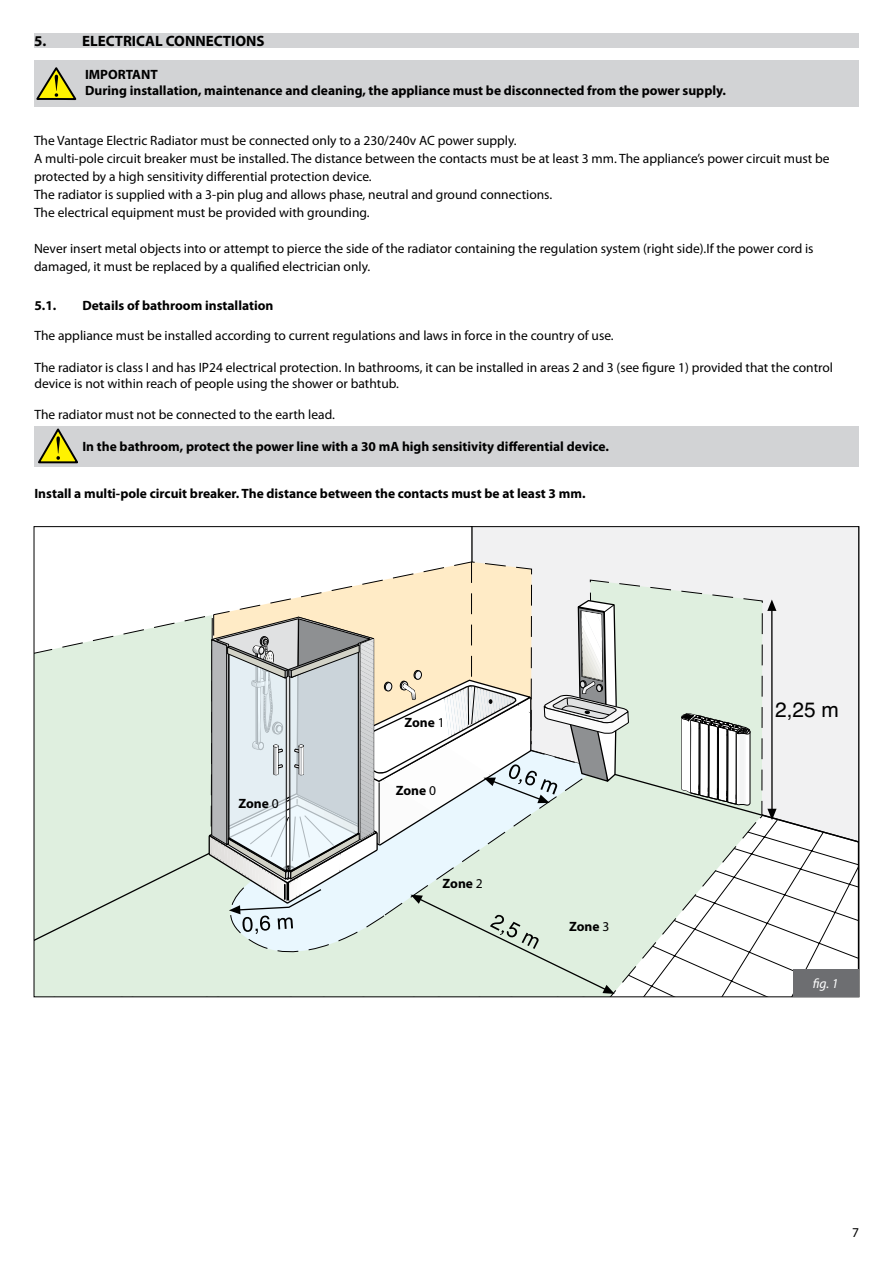
<style>
.page{position:relative;width:893px;height:1263px;background:#fff}
.page>*{position:absolute;margin:0;border:0;box-sizing:border-box;transform-origin:0 0}
.t1{font:20.85px "Helvetica";color:#000}
.t2{font:700 15px "Myriad Pro";color:#000}
.t3{font:13.5px/18px "Myriad Pro";color:#000}
.t4{font:700 13.5px/16.5px "Myriad Pro";color:#000}
.t5{font:italic 13.5px "Myriad Pro";color:#fff}
.s1{font-weight:400}
</style>
<div class="page">
<div style="left:34px;top:33px;width:825px;height:15px;background:#d2d3d5"></div>
<div style="left:34px;top:61px;width:825px;height:46px;background:#d2d3d5"></div>
<svg style="left:36px;top:67px;width:41px;height:34px"></svg>
<div style="left:34px;top:426px;width:825px;height:41px;background:#d2d3d5"></div>
<div style="left:473px;top:528px;width:384px;height:194px;background:#f1f1f2"></div>
<svg style="left:36px;top:579px;width:727px;height:143px"></svg>
<svg style="left:36px;top:722px;width:821px;height:273px"></svg>
<div style="left:193px;top:739px;width:13px;height:234px;background:#dfefdf"></div>
<hr style="left:771px;top:610px;width:2px;height:199px;background:#000">
<svg style="left:767px;top:599px;width:9px;height:12px"></svg>
<svg style="left:767px;top:809px;width:9px;height:11px"></svg>
<svg style="left:206px;top:562px;width:423px;height:432px"></svg>
<hr style="left:750px;top:727px;width:1px;height:78px;background:#fff">
<svg style="left:680px;top:569px;width:70px;height:385px"></svg>
<svg style="left:38px;top:428px;width:40px;height:36px"></svg>
<div style="left:793px;top:969px;width:66px;height:28px;background:#6d6e71"></div>
<p class="t2" style="left:34px;top:31px;width:232px">5. ELECTRICAL CONNECTIONS</p>
<p class="t4" style="left:85px;top:65px;width:643px">IMPORTANT<br>During installation, maintenance and cleaning, the appliance must be disconnected from the power supply.</p>
<p class="t3" style="left:34px;top:131px;width:797px">The Vantage Electric Radiator must be connected only to a 230/240v AC power supply.<br>A multi-pole circuit breaker must be installed. The distance between the contacts must be at least 3 mm. The appliance’s power circuit must be protected by a high sensitivity differential protection device.<br>The radiator is supplied with a 3-pin plug and allows phase, neutral and ground connections.<br>The electrical equipment must be provided with grounding.</p>
<p class="t3" style="left:34px;top:239px;width:781px">Never insert metal objects into or attempt to pierce the side of the radiator containing the regulation system (right side).If the power cord is damaged, it must be replaced by a qualified electrician only.</p>
<p class="t4" style="left:34px;top:297px;width:24px">5.1.</p>
<p class="t4" style="left:82px;top:297px;width:193px">Details of bathroom installation</p>
<p class="t3" style="left:34px;top:327px;width:581px">The appliance must be installed according to current regulations and laws in force in the country of use.</p>
<p class="t3" style="left:34px;top:359px;width:800px;line-height:15.8px">The radiator is class I and has IP24 electrical protection. In bathrooms, it can be installed in areas 2 and 3 (see figure 1) provided that the control device is not within reach of people using the shower or bathtub.</p>
<p class="t3" style="left:34px;top:405px;width:302px">The radiator must not be connected to the earth lead.</p>
<p class="t4" style="left:82px;top:437px;width:528px">In the bathroom, protect the power line with a 30 mA high sensitivity differential device.</p>
<p class="t4" style="left:34px;top:485px;width:553px">Install a multi-pole circuit breaker. The distance between the contacts must be at least 3 mm.</p>
<p class="t4" style="left:238px;top:795px;width:42px">Zone <span class="s1">0</span></p>
<p class="t4" style="left:404px;top:714px;width:42px">Zone <span class="s1">1</span></p>
<p class="t4" style="left:396px;top:781px;width:42px">Zone <span class="s1">0</span></p>
<p class="t4" style="left:443px;top:874px;width:42px">Zone <span class="s1">2</span></p>
<p class="t4" style="left:569px;top:918px;width:40px">Zone <span class="s1">3</span></p>
<h1 class="t1" style="left:775px;top:694px;width:65px">2,25 m</h1>
<p class="t5" style="left:813px;top:975px;width:27px">fig. 1</p>
<p class="t3" style="left:852px;top:1223px;width:8px">7</p>
</div>
